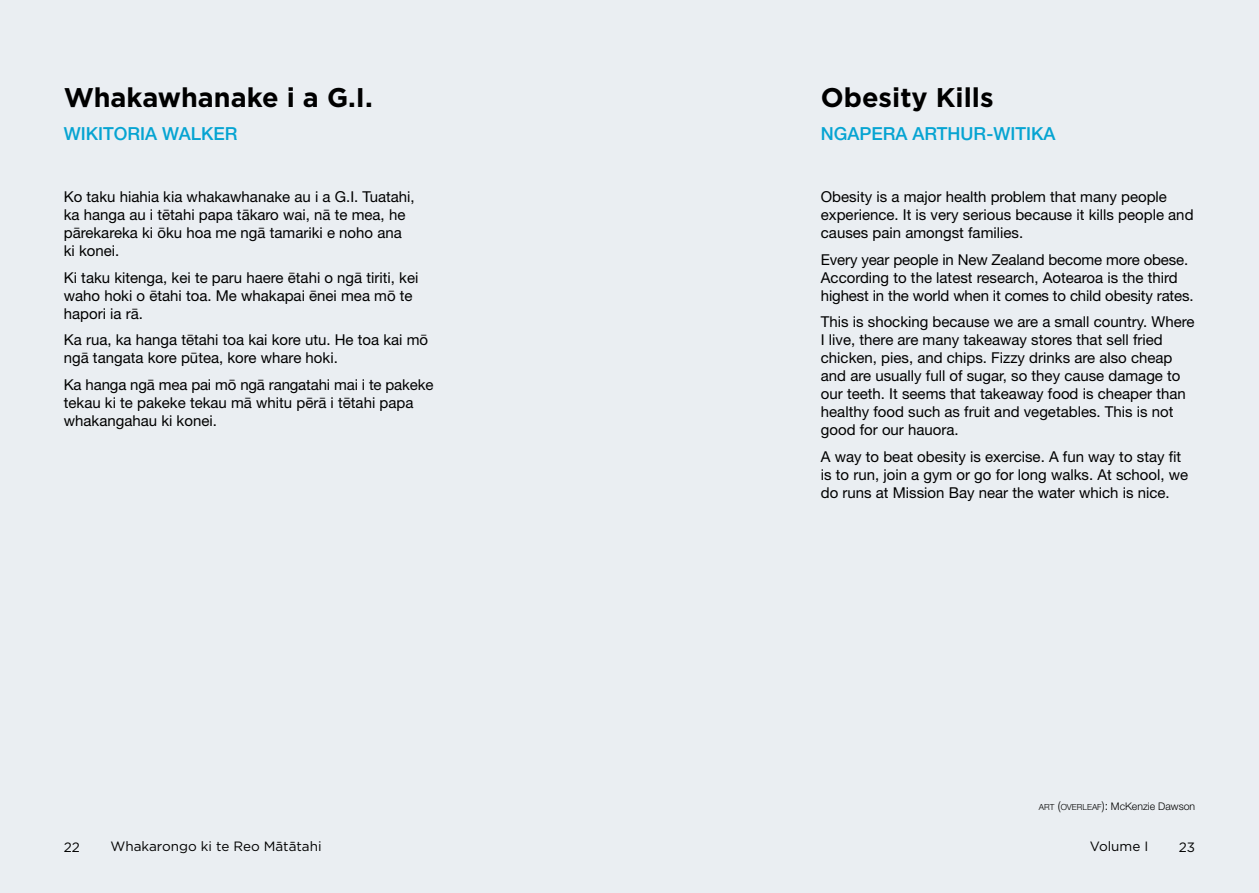
<style>
.page{position:relative;width:1259px;height:893px;background:#fff}
.page>*{position:absolute;margin:0;border:0;box-sizing:border-box;transform-origin:0 0}
.t1{font:700 27px "Gotham";color:#000}
.t2{font:500 18px "Helvetica Neue LT Pro";color:#06a4d2}
.t3{font:15px/18px "Helvetica Neue LT Pro";color:#000}
.t4{font:13.5px "Gotham";color:#000}
.t5{font:300 10.5px "Helvetica Neue LT Pro";color:#000}
.s1{font-size:8.4px}
.s2{font-size:12px}
</style>
<div class="page">
<div style="left:0;top:0;width:629px;height:893px;background:#eaeef2"></div>
<div style="left:629px;top:0;width:630px;height:893px;background:#eaeef2"></div>
<h1 class="t1" style="left:64px;top:79px;width:310px">Whakawhanake i a G.I.</h1>
<h1 class="t1" style="left:821px;top:79px;width:174px">Obesity Kills</h1>
<p class="t2" style="left:64px;top:123px;width:175px">WIKITORIA WALKER</p>
<p class="t2" style="left:821px;top:123px;width:236px">NGAPERA ARTHUR-WITIKA</p>
<p class="t3" style="left:64px;top:187px;width:352px">Ko taku hiahia kia whakawhanake au i a G.I. Tuatahi, ka hanga au i tētahi papa tākaro wai, nā te mea, he pārekareka ki ōku hoa me ngā tamariki e noho ana ki konei.</p>
<p class="t3" style="left:64px;top:268px;width:356px">Ki taku kitenga, kei te paru haere ētahi o ngā tiriti, kei waho hoki o ētahi toa. Me whakapai ēnei mea mō te hapori ia rā.</p>
<p class="t3" style="left:64px;top:330px;width:366px">Ka rua, ka hanga tētahi toa kai kore utu. He toa kai mō ngā tangata kore pūtea, kore whare hoki.</p>
<p class="t3" style="left:64px;top:375px;width:371px">Ka hanga ngā mea pai mō ngā rangatahi mai i te pakeke tekau ki te pakeke tekau mā whitu pērā i tētahi papa whakangahau ki konei.</p>
<p class="t3" style="left:821px;top:187px;width:374px">Obesity is a major health problem that many people experience. It is very serious because it kills people and causes pain amongst families.</p>
<p class="t3" style="left:821px;top:250px;width:374px">Every year people in New Zealand become more obese.<br>According to the latest research, Aotearoa is the third highest in the world when it comes to child obesity rates.</p>
<p class="t3" style="left:821px;top:312px;width:375px">This is shocking because we are a small country. Where I live, there are many takeaway stores that sell fried chicken, pies, and chips. Fizzy drinks are also cheap and are usually full of sugar, so they cause damage to our teeth. It seems that takeaway food is cheaper than healthy food such as fruit and vegetables. This is not good for our hauora.</p>
<p class="t3" style="left:821px;top:447px;width:369px">A way to beat obesity is exercise. A fun way to stay fit is to run, join a gym or go for long walks. At school, we do runs at Mission Bay near the water which is nice.</p>
<p class="t5" style="left:1039px;top:800px;width:158px"><span class="s1">ART</span> <span class="s2">(</span><span class="s1">OVERLEAF</span><span class="s2">):</span> McKenzie Dawson</p>
<p class="t4" style="left:64px;top:838px;width:18px">22</p>
<p class="t4" style="left:111px;top:838px;width:213px">Whakarongo ki te Reo Mātātahi</p>
<p class="t4" style="left:1089px;top:838px;width:60px">Volume I</p>
<p class="t4" style="left:1178px;top:838px;width:18px">23</p>
</div>
